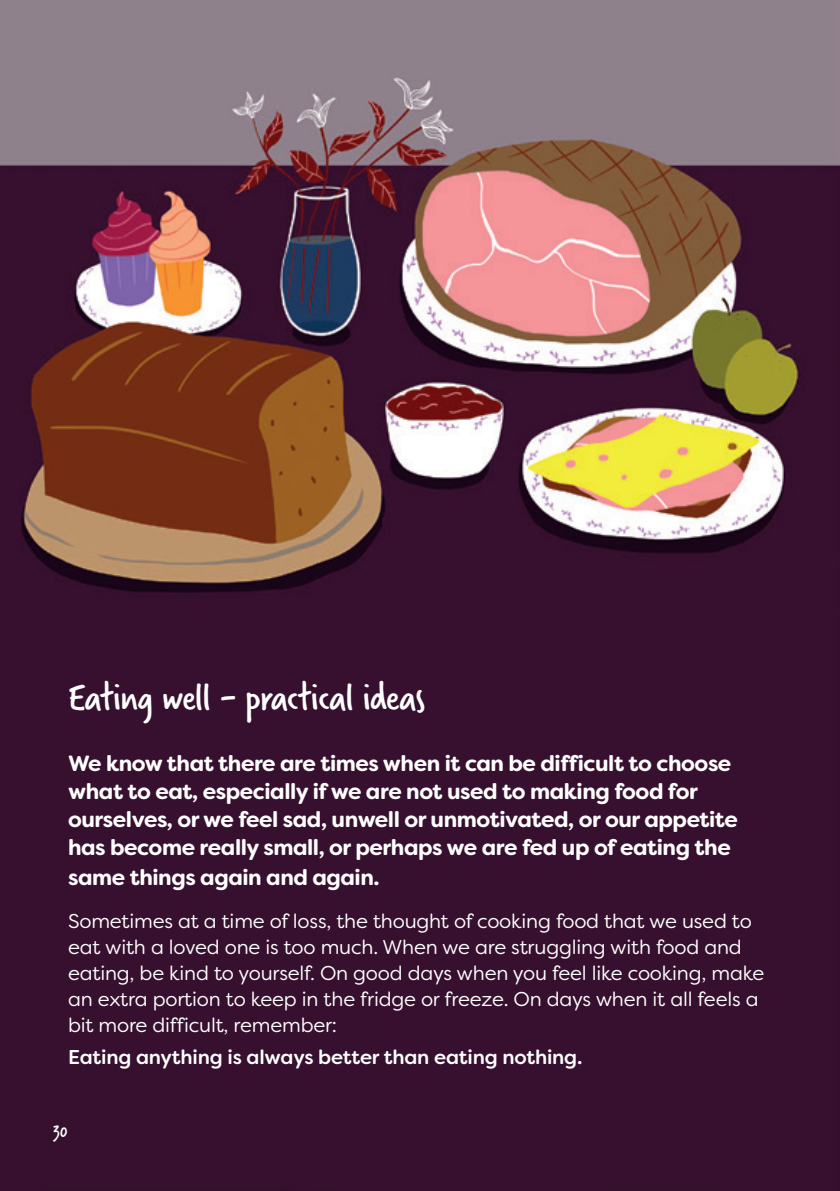
<style>
.page{position:relative;width:840px;height:1191px;background:#fff}
.page>*{position:absolute;margin:0;border:0;box-sizing:border-box;transform-origin:0 0}
.t1{font:42px "Verveine";letter-spacing:-.02em;color:#fff}
.t2{font:700 22px/28px "Filson Soft";letter-spacing:-.02em;color:#fff}
.t3{font:20px/26px "Filson Soft";letter-spacing:-.01em;color:#fff}
.t4{font:500 20px "Filson Soft";letter-spacing:-.01em;color:#fff}
.t5{font:20px "Verveine";color:#fff}
</style>
<div class="page">
<img style="left:0;top:0;width:839px;height:1191px">
<p class="t1" style="left:68px;top:668px;width:358px">Eating well - practical ideas</p>
<p class="t2" style="left:68px;top:749px;width:671px">We know that there are times when it can be difficult to choose what to eat, especially if we are not used to making food for ourselves, or we feel sad, unwell or unmotivated, or our appetite has become really small, or perhaps we are fed up of eating the</p>
<p class="t2" style="left:68px;top:863px;width:313px">same things again and again.</p>
<p class="t3" style="left:68px;top:908px;width:697px">Sometimes at a time of loss, the thought of cooking food that we used to eat with a loved one is too much. When we are struggling with food and eating, be kind to yourself. On good days when you feel like cooking, make an extra portion to keep in the fridge or freeze. On days when it all feels a bit more difficult, remember:</p>
<p class="t4" style="left:68px;top:1044px;width:515px">Eating anything is always better than eating nothing.</p>
<p class="t5" style="left:53px;top:1117px;width:16px">30</p>
</div>
